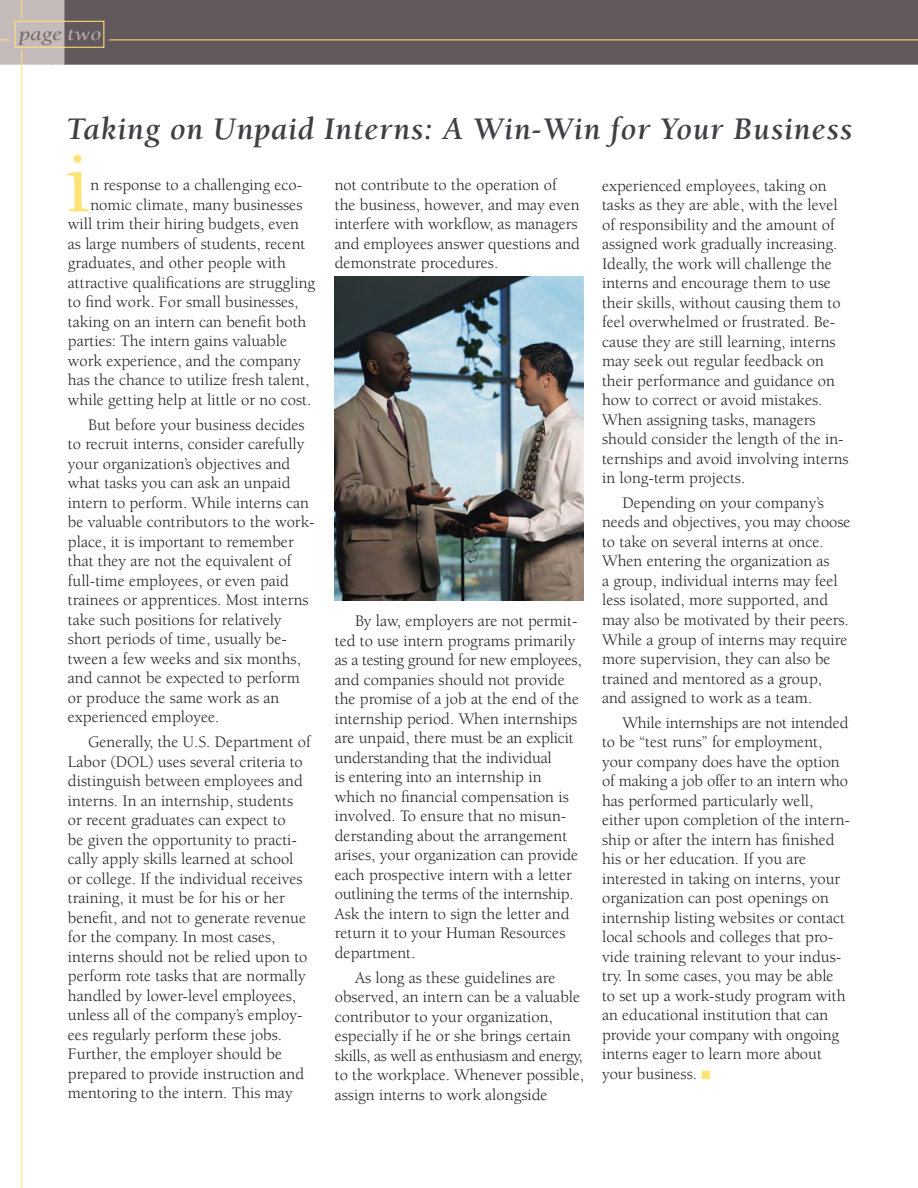
<style>
.page{position:relative;width:918px;height:1188px;background:#fff}
.page>*{position:absolute;margin:0;border:0;box-sizing:border-box;transform-origin:0 0}
.t1{font:500 90px "Berkeley";color:#ffe376}
.t2{font:italic 700 32.25px "Berkeley";letter-spacing:.025em;color:#413e45}
.t3{font:italic 19.5px "Berkeley";color:#746769;scale:1.2 1}
.t4{font:16.5px/19.5px "Berkeley";color:#231f20}
.s1{color:#baafaf}
</style>
<div class="page">
<div style="left:67px;top:0;width:851px;height:65px;background:#63585c"></div>
<hr style="left:21px;top:51px;width:1px;height:1137px;background:#ffe376">
<div style="left:14px;top:21px;width:90px;height:27px;border:1px solid #ffe376"></div>
<hr style="left:109px;top:39px;width:809px;height:1px;background:#ffe376">
<svg style="left:0;top:0;width:67px;height:65px;background:#c3b9b4"></svg>
<img style="left:335px;top:276px;width:248px;height:324px">
<p class="t3" style="left:19px;top:24px;width:70px">page <span class="s1">two</span></p>
<h2 class="t2" style="left:67px;top:112px;width:787px">Taking on Unpaid Interns: A Win-Win for Your Business</h2>
<h1 class="t1" style="left:65px;top:136px;width:26px">i</h1>
<p class="t4" style="left:90px;top:176px;width:213px">n response to a challenging eco-</p>
<p class="t4" style="left:90px;top:195px;width:213px">nomic climate, many businesses</p>
<p class="t4" style="left:68px;top:215px;width:233px">will trim their hiring budgets, even</p>
<p class="t4" style="left:68px;top:234px;width:239px">as large numbers of students, recent</p>
<p class="t4" style="left:68px;top:254px;width:220px">graduates, and other people with</p>
<p class="t4" style="left:68px;top:273px;width:249px">attractive qualifications are struggling</p>
<p class="t4" style="left:68px;top:293px;width:232px">to find work. For small businesses,</p>
<p class="t4" style="left:68px;top:312px;width:240px">taking on an intern can benefit both</p>
<p class="t4" style="left:68px;top:332px;width:221px">parties: The intern gains valuable</p>
<p class="t4" style="left:68px;top:351px;width:234px">work experience, and the company</p>
<p class="t4" style="left:68px;top:371px;width:243px">has the chance to utilize fresh talent,</p>
<p class="t4" style="left:68px;top:390px;width:245px">while getting help at little or no cost.</p>
<p class="t4" style="left:68px;top:415px;width:248px;text-indent:20px">But before your business decides to recruit interns, consider carefully your organization’s objectives and what tasks you can ask an unpaid intern to perform. While interns can be valuable contributors to the work&shy;place, it is important to remember that they are not the equivalent of full-time employees, or even paid trainees or apprentices. Most interns take such positions for relatively short periods of time, usually be&shy;tween a few weeks and six months, and cannot be expected to perform or produce the same work as an experienced employee.</p>
<p class="t4" style="left:68px;top:733px;width:244px;text-indent:20px">Generally, the U.S. Department of Labor (DOL) uses several criteria to distinguish between employees and interns. In an internship, students or recent graduates can expect to<br>be given the opportunity to practi&shy;cally apply skills learned at school or college. If the individual receives training, it must be for his or her benefit, and not to generate revenue for the company. In most cases, interns should not be relied upon to perform rote tasks that are normally handled by lower-level employees, unless all of the company’s employ&shy;ees regularly perform these jobs.<br>Further, the employer should be prepared to provide instruction and mentoring to the intern. This may</p>
<p class="t4" style="left:335px;top:176px;width:247px">not contribute to the operation of the business, however, and may even interfere with workflow, as managers and employees answer questions and demonstrate procedures.</p>
<p class="t4" style="left:335px;top:612px;width:248px;text-indent:20px">By law, employers are not permit&shy;ted to use intern programs primarily as a testing ground for new employees, and companies should not provide the promise of a job at the end of the internship period. When internships are unpaid, there must be an explicit understanding that the individual<br>is entering into an internship in which no financial compensation is involved. To ensure that no misun&shy;derstanding about the arrangement arises, your organization can provide each prospective intern with a letter outlining the terms of the internship.<br>Ask the intern to sign the letter and return it to your Human Resources department.</p>
<p class="t4" style="left:335px;top:968px;width:251px;text-indent:20px">As long as these guidelines are observed, an intern can be a valuable contributor to your organization, especially if he or she brings certain skills, as well as enthusiasm and energy, to the workplace. Whenever possible, assign interns to work alongside</p>
<p class="t4" style="left:602px;top:176px;width:248px">experienced employees, taking on tasks as they are able, with the level of responsibility and the amount of assigned work gradually increasing.<br>Ideally, the work will challenge the interns and encourage them to use their skills, without causing them to feel overwhelmed or frustrated. Be&shy;cause they are still learning, interns may seek out regular feedback on their performance and guidance on how to correct or avoid mistakes.<br>When assigning tasks, managers should consider the length of the in&shy;ternships and avoid involving interns in long-term projects.</p>
<p class="t4" style="left:602px;top:493px;width:250px;text-indent:20px">Depending on your company’s needs and objectives, you may choose to take on several interns at once.<br>When entering the organization as<br>a group, individual interns may feel less isolated, more supported, and may also be motivated by their peers.<br>While a group of interns may require more supervision, they can also be trained and mentored as a group, and assigned to work as a team.</p>
<p class="t4" style="left:602px;top:713px;width:249px;text-indent:20px">While internships are not intended to be “test runs” for employment, your company does have the option of making a job offer to an intern who has performed particularly well, either upon completion of the intern&shy;ship or after the intern has finished his or her education. If you are interested in taking on interns, your organization can post openings on internship listing websites or contact local schools and colleges that pro&shy;vide training relevant to your indus&shy;try. In some cases, you may be able to set up a work-study program with an educational institution that can provide your company with ongoing interns eager to learn more about your business.</p>
</div>
